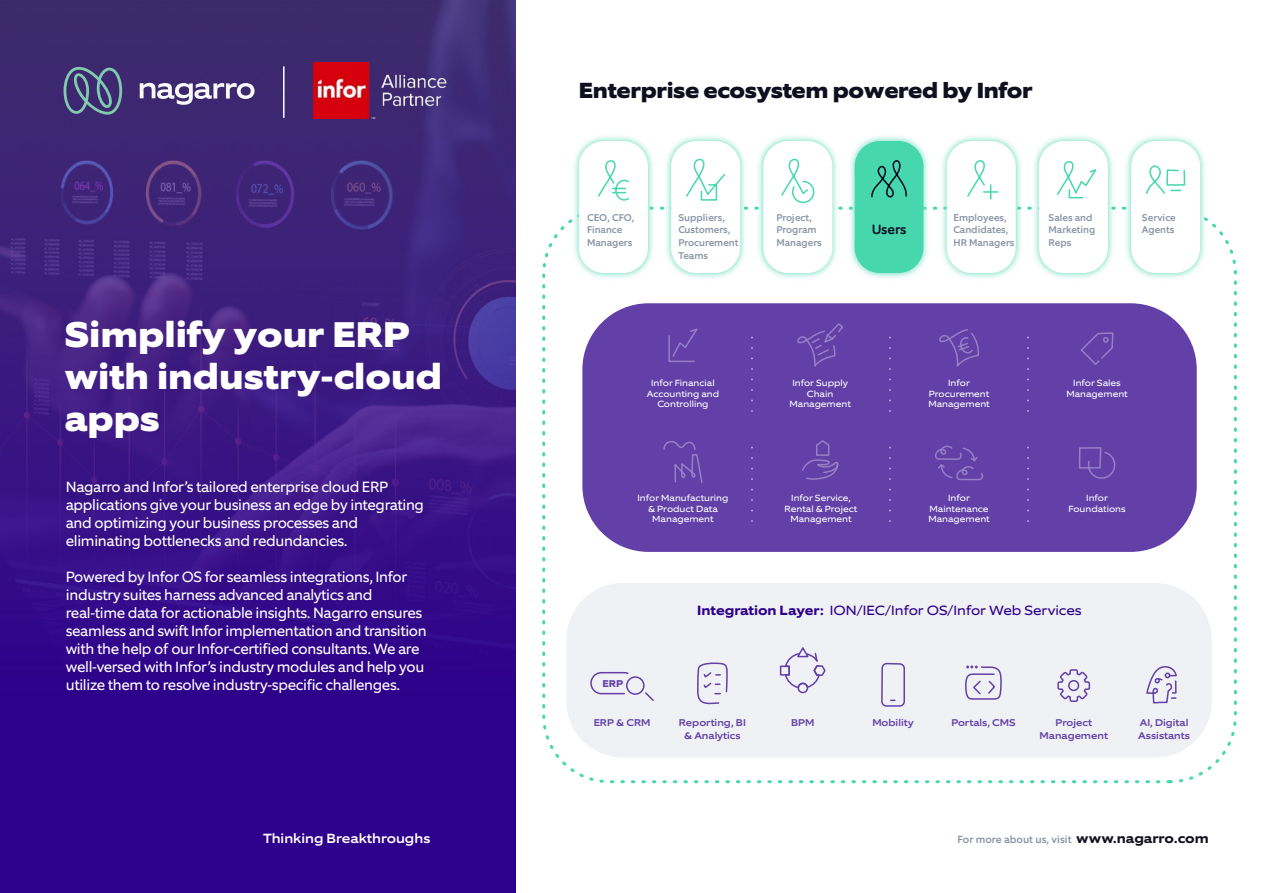
<style>
.page{position:relative;width:1263px;height:893px;background:#fff}
.page>*{position:absolute;margin:0;border:0;box-sizing:border-box;transform-origin:0 0}
.t1{font:800 36px/42px "Equip Extended";color:#fff}
.t2{font:800 22.05px "Equip Extended";letter-spacing:-.015em;color:#100f1f}
.t3{font:15px/18px "Equip";letter-spacing:-.02em;color:#fff}
.t4{font:13.5px "Equip Extended";color:#2e008b}
.t5{font:500 13.5px "Equip Extended";color:#fff}
.t6{font:500 13.5px "Equip";letter-spacing:-.005em;color:#06041f}
.t7{font:500 10.5px "Equip";color:#8792a5}
.t8{font:500 9.9px/12.8px "Equip";color:#8893a5}
.t9{font:500 9.9px/12.8px "Equip Extended";color:#6240a8;text-align:center}
.t10{font:700 9.9px "Equip Extended";color:#6240a8}
.t11{font:9px/10.5px "Equip Extended";color:#fff;text-align:center}
.s1{font-weight:700}
.s2{font-family:"Equip Extended";font-weight:700;font-size:13.5px;color:#131223}
</style>
<div class="page">
<svg style="left:0;top:0;width:516px;height:893px;background:#381582"></svg>
<div style="left:566px;top:583px;width:646px;height:174px;background:#eff1f4;border-radius:56px"></div>
<div style="left:582px;top:303px;width:615px;height:249px;background:#6240a8;border-radius:66px"></div>
<img style="left:848px;top:136px;width:80px;height:143px">
<div style="left:855px;top:141px;width:68px;height:132px;background:#47d7ac;border-radius:25px"></div>
<img style="left:937px;top:136px;width:85px;height:143px">
<div style="left:947px;top:141px;width:69px;height:132px;background:#fff;border-radius:25px"></div>
<img style="left:1030px;top:136px;width:86px;height:143px">
<div style="left:1039px;top:141px;width:69px;height:132px;background:#fff;border-radius:25px"></div>
<img style="left:1122px;top:136px;width:86px;height:143px">
<div style="left:1131px;top:141px;width:69px;height:132px;background:#fff;border-radius:25px"></div>
<img style="left:570px;top:136px;width:84px;height:142px">
<div style="left:579px;top:141px;width:69px;height:132px;background:#fff;border-radius:25px"></div>
<img style="left:662px;top:136px;width:87px;height:142px">
<div style="left:671px;top:141px;width:69px;height:132px;background:#fff;border-radius:25px"></div>
<img style="left:754px;top:136px;width:87px;height:142px">
<div style="left:763px;top:141px;width:69px;height:132px;background:#fff;border-radius:25px"></div>
<svg style="left:140px;top:83px;width:115px;height:22px"></svg>
<svg style="left:64px;top:66px;width:58px;height:49px;background:#515982"></svg>
<svg style="left:871px;top:160px;width:36px;height:38px"></svg>
<svg style="left:598px;top:160px;width:31px;height:41px"></svg>
<svg style="left:967px;top:160px;width:31px;height:39px"></svg>
<svg style="left:686px;top:158px;width:39px;height:43px"></svg>
<svg style="left:781px;top:158px;width:34px;height:46px"></svg>
<svg style="left:1057px;top:161px;width:40px;height:38px"></svg>
<svg style="left:1146px;top:165px;width:40px;height:29px"></svg>
<svg style="left:697px;top:662px;width:31px;height:43px"></svg>
<div style="left:780px;top:666px;width:10px;height:10px;border:2px solid #6240a8"></div>
<svg style="left:784px;top:647px;width:42px;height:47px"></svg>
<svg style="left:590px;top:671px;width:40px;height:24px"></svg>
<div style="left:626px;top:676px;width:19px;height:19px;border:2px solid #6240a8;border-radius:50%"></div>
<svg style="left:645px;top:692px;width:9px;height:9px"></svg>
<svg style="left:965px;top:665px;width:37px;height:35px"></svg>
<svg style="left:881px;top:662px;width:25px;height:122px"></svg>
<svg style="left:1057px;top:669px;width:34px;height:33px"></svg>
<div style="left:1068px;top:680px;width:11px;height:11px;border:2px solid #6240a8;border-radius:50%"></div>
<svg style="left:1146px;top:666px;width:31px;height:38px"></svg>
<svg style="left:663px;top:441px;width:40px;height:42px"></svg>
<svg style="left:802px;top:440px;width:37px;height:40px"></svg>
<svg style="left:1078px;top:447px;width:38px;height:32px"></svg>
<svg style="left:935px;top:446px;width:48px;height:35px"></svg>
<svg style="left:1081px;top:332px;width:33px;height:33px"></svg>
<svg style="left:668px;top:328px;width:30px;height:34px"></svg>
<svg style="left:797px;top:323px;width:46px;height:44px"></svg>
<svg style="left:939px;top:329px;width:40px;height:38px"></svg>
<svg style="left:1027px;top:337px;width:2px;height:75px"></svg>
<svg style="left:889px;top:337px;width:2px;height:75px"></svg>
<svg style="left:751px;top:337px;width:2px;height:75px"></svg>
<svg style="left:1027px;top:447px;width:2px;height:75px"></svg>
<svg style="left:889px;top:447px;width:2px;height:75px"></svg>
<svg style="left:751px;top:447px;width:2px;height:75px"></svg>
<img style="left:313px;top:63px;width:143px;height:56px">
<hr style="left:283px;top:67px;width:2px;height:50px;background:#fff">
<h2 class="t2" style="left:579px;top:76px;width:455px">Enterprise ecosystem powered by Infor</h2>
<h1 class="t1" style="left:64px;top:314px;width:379px">Simplify your ERP with industry-cloud apps</h1>
<p class="t3" style="left:66px;top:478px;width:360px">Nagarro and Infor’s tailored enterprise cloud ERP applications give your business an edge by integrating and optimizing your business processes and eliminating bottlenecks and redundancies.</p>
<p class="t3" style="left:66px;top:568px;width:362px">Powered by Infor OS for seamless integrations, Infor industry suites harness advanced analytics and real-time data for actionable insights. Nagarro ensures seamless and swift Infor implementation and transition with the help of our Infor-certified consultants. We are well-versed with Infor’s industry modules and help you utilize them to resolve industry-specific challenges.</p>
<p class="t8" style="left:587px;top:211px;width:49px">CEO, CFO,<br>Finance<br>Managers</p>
<p class="t8" style="left:678px;top:211px;width:61px">Suppliers,<br>Customers,<br>Procurement<br>Teams</p>
<p class="t8" style="left:776px;top:211px;width:47px">Project,<br>Program<br>Managers</p>
<p class="t8" style="left:953px;top:211px;width:62px">Employees,<br>Candidates,<br>HR Managers</p>
<p class="t8" style="left:1048px;top:211px;width:48px">Sales and<br>Marketing<br>Reps</p>
<p class="t8" style="left:1142px;top:211px;width:35px">Service</p>
<p class="t6" style="left:872px;top:221px;width:36px">Users</p>
<p class="t8" style="left:1142px;top:224px;width:34px">Agents</p>
<p class="t11" style="left:647px;top:378px;width:74px">Infor Financial<br>Accounting and<br>Controlling</p>
<p class="t11" style="left:789px;top:378px;width:63px">Infor Supply<br>Chain<br>Management</p>
<p class="t11" style="left:928px;top:378px;width:63px">Infor<br>Procurement<br>Management</p>
<p class="t11" style="left:1066px;top:378px;width:63px">Infor Sales<br>Management</p>
<p class="t11" style="left:637px;top:493px;width:92px">Infor Manufacturing &amp; Product Data<br>Management</p>
<p class="t11" style="left:785px;top:493px;width:74px">Infor Service,<br>Rental &amp; Project<br>Management</p>
<p class="t11" style="left:928px;top:493px;width:63px">Infor<br>Maintenance<br>Management</p>
<p class="t11" style="left:1068px;top:493px;width:59px">Infor<br>Foundations</p>
<p class="t10" style="left:602px;top:678px;width:22px">ERP</p>
<p class="t4" style="left:697px;top:601px;width:386px"><span class="s1">Integration Layer:</span> ION/IEC/Infor OS/Infor Web Services</p>
<p class="t9" style="left:594px;top:717px;width:58px">ERP &amp; CRM</p>
<p class="t9" style="left:679px;top:717px;width:68px">Reporting, BI &amp; Analytics</p>
<p class="t9" style="left:791px;top:717px;width:25px">BPM</p>
<p class="t9" style="left:872px;top:717px;width:43px">Mobility</p>
<p class="t9" style="left:951px;top:717px;width:66px">Portals, CMS</p>
<p class="t9" style="left:1039px;top:717px;width:70px">Project<br>Management</p>
<p class="t9" style="left:1138px;top:717px;width:53px;text-align:left">AI, Digital<br>Assistants</p>
<p class="t5" style="left:263px;top:830px;width:169px">Thinking Breakthroughs</p>
<p class="t7" style="left:957px;top:832px;width:253px">For more about us, visit <span class="s2">www.nagarro.com</span></p>
</div>
